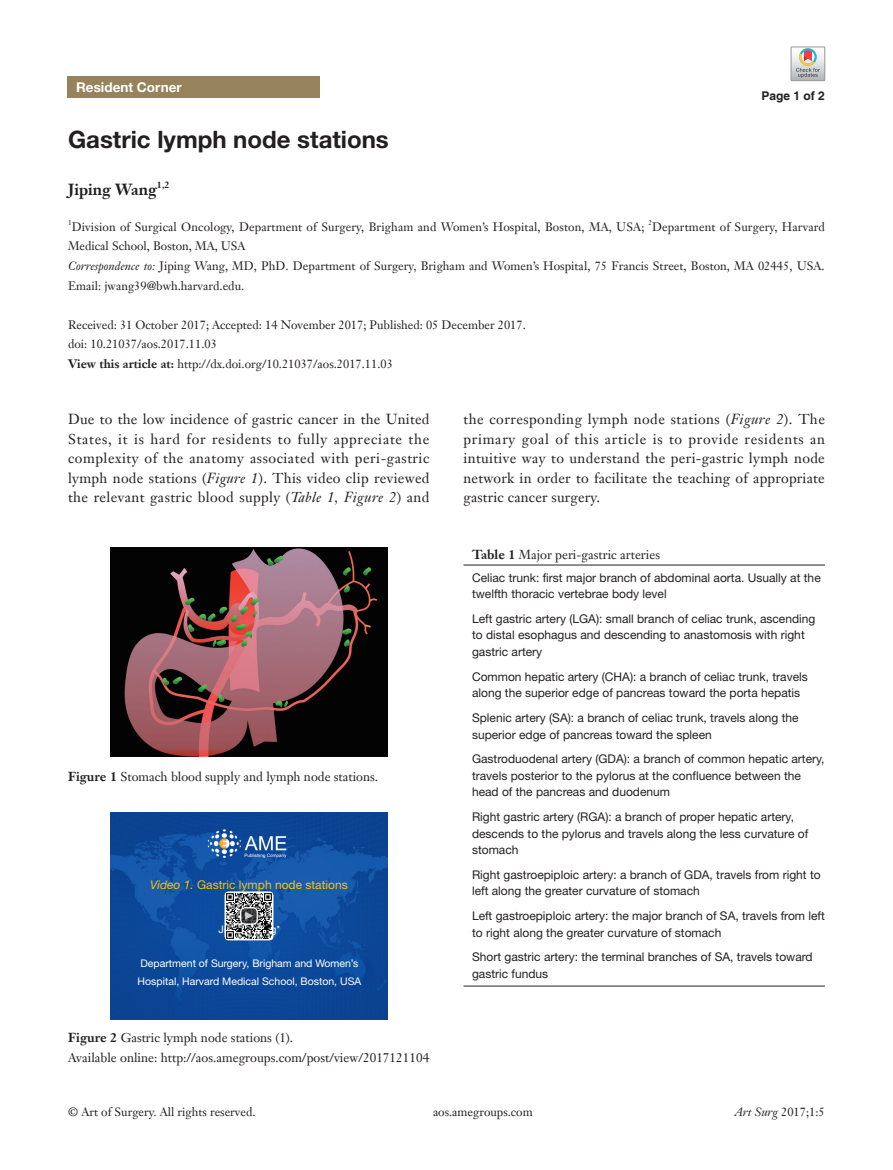
<style>
.page{position:relative;width:893px;height:1170px;background:#fff}
.page>*{position:absolute;margin:0;border:0;box-sizing:border-box;transform-origin:0 0}
.文题{font:700 24px "Helvetica Neue LT Pro";color:#231f20}
.作者{font:700 15.75px "Janson Text LT";color:#231f20}
.t1{font:14.25px/19.5px "Janson Text LT";letter-spacing:.015em;color:#231f20;text-align:justify}
.t2{font:700 13.5px "Helvetica Neue LT Pro";color:#fff}
.t3{font:12.75px "Janson Text LT";color:#231f20}
.t4{font:12px/16.5px "Helvetica Neue LT Pro";color:#231f20}
.通讯作者{font:12px/19.5px "Janson Text LT";color:#231f20}
.单位{font:12px "Janson Text LT";letter-spacing:.01em;color:#231f20}
.t5{font:12px "Helvetica Neue LT Pro";color:#ffc000}
.t6{font:700 12px "Helvetica";color:#231f20}
.t7{font:11.55px "Times New Roman";color:#fff}
.t8{font:10.5px/17.4px "Helvetica Neue LT Pro";color:#fff}
.作者-2{font:700 9.15px "Janson Text LT";color:#231f20}
.单位-2{font:7.05px "Janson Text LT";color:#231f20}
.s1{font-style:italic}
.s2{font-weight:700}
</style>
<div class="page">
<div style="left:68px;top:77px;width:252px;height:21px;background:#96835c"></div>
<img style="left:111px;top:547px;width:276px;height:209px">
<hr style="left:463px;top:564px;width:362px;height:1px;background:#231f20">
<hr style="left:463px;top:985px;width:362px;height:1px;background:#231f20">
<img style="left:111px;top:812px;width:276px;height:207px">
<svg style="left:225px;top:891px;width:48px;height:49px"></svg>
<img style="left:226px;top:892px;width:46px;height:47px">
<svg style="left:241px;top:907px;width:16px;height:17px"></svg>
<div style="left:240px;top:907px;width:17px;height:17px;border:1px solid #fff;border-radius:4px"></div>
<svg style="left:791px;top:47px;width:34px;height:34px"></svg>
<p class="t2" style="left:76px;top:79px;width:107px">Resident Corner</p>
<p class="文题" style="left:68px;top:124px;width:322px">Gastric lymph node stations</p>
<p class="作者" style="left:68px;top:179px;width:90px">Jiping Wang</p>
<p class="作者-2" style="left:157px;top:178px;width:14px">1,2</p>
<p class="单位-2" style="left:68px;top:218px;width:5px">1</p>
<p class="单位" style="left:72px;top:219px;width:574px">Division of Surgical Oncology, Department of Surgery, Brigham and Women’s Hospital, Boston, MA, USA;</p>
<p class="单位-2" style="left:648px;top:218px;width:5px">2</p>
<p class="单位" style="left:652px;top:219px;width:174px">Department of Surgery, Harvard</p>
<p class="单位" style="left:68px;top:239px;width:179px">Medical School, Boston, MA, USA</p>
<p class="通讯作者" style="left:68px;top:256px;width:758px"><span class="s1">Correspondence to:</span> Jiping Wang, MD, PhD. Department of Surgery, Brigham and Women’s Hospital, 75 Francis Street, Boston, MA 02445, USA.<br>Email: jwang39@bwh.harvard.edu.</p>
<p class="通讯作者" style="left:68px;top:314px;width:459px">Received: 31 October 2017; Accepted: 14 November 2017; Published: 05 December 2017.</p>
<p class="通讯作者" style="left:68px;top:334px;width:150px">doi: 10.21037/aos.2017.11.03</p>
<p class="通讯作者" style="left:68px;top:353px;width:326px"><span class="s2">View this article at:</span> http://dx.doi.org/10.21037/aos.2017.11.03</p>
<p class="t6" style="left:762px;top:88px;width:65px">Page 1 of 2</p>
<p class="t1" style="left:68px;top:409px;width:363px">Due to the low incidence of gastric cancer in the United States, it is hard for residents to fully appreciate the complexity of the anatomy associated with peri-gastric lymph node stations (<span class="s1">Figure 1</span>). This video clip reviewed the relevant gastric blood supply (<span class="s1">Table 1, Figure 2</span>) and</p>
<p class="t1" style="left:463px;top:409px;width:363px">the corresponding lymph node stations (<span class="s1">Figure 2</span>). The primary goal of this article is to provide residents an intuitive way to understand the peri-gastric lymph node network in order to facilitate the teaching of appropriate gastric cancer surgery.</p>
<p class="t3" style="left:68px;top:768px;width:312px"><span class="s2">Figure 1</span> Stomach blood supply and lymph node stations.</p>
<p class="t5" style="left:150px;top:877px;width:199px"><span class="s1">Video 1.</span> Gastric lymph node stations</p>
<p class="t7" style="left:257px;top:910px;width:13px;rotate:90deg">▲</p>
<p class="t8" style="left:138px;top:954px;width:225px">Department of Surgery, Brigham and Women’s<br>Hospital, Harvard Medical School, Boston, USA</p>
<p class="t3" style="left:68px;top:1029px;width:226px"><span class="s2">Figure 2</span> Gastric lymph node stations (1).</p>
<p class="t3" style="left:68px;top:1049px;width:362px">Available online: http://aos.amegroups.com/post/view/2017121104</p>
<p class="t3" style="left:472px;top:546px;width:190px"><span class="s2">Table 1</span> Major peri-gastric arteries</p>
<p class="t4" style="left:472px;top:569px;width:350px">Celiac trunk: first major branch of abdominal aorta. Usually at the twelfth thoracic vertebrae body level</p>
<p class="t4" style="left:472px;top:610px;width:345px">Left gastric artery (LGA): small branch of celiac trunk, ascending to distal esophagus and descending to anastomosis with right gastric artery</p>
<p class="t4" style="left:472px;top:668px;width:337px">Common hepatic artery (CHA): a branch of celiac trunk, travels along the superior edge of pancreas toward the porta hepatis</p>
<p class="t4" style="left:472px;top:709px;width:328px">Splenic artery (SA): a branch of celiac trunk, travels along the superior edge of pancreas toward the spleen</p>
<p class="t4" style="left:472px;top:750px;width:354px">Gastroduodenal artery (GDA): a branch of common hepatic artery, travels posterior to the pylorus at the confluence between the head of the pancreas and duodenum</p>
<p class="t4" style="left:472px;top:808px;width:338px">Right gastric artery (RGA): a branch of proper hepatic artery, descends to the pylorus and travels along the less curvature of stomach</p>
<p class="t4" style="left:472px;top:866px;width:350px">Right gastroepiploic artery: a branch of GDA, travels from right to left along the greater curvature of stomach</p>
<p class="t4" style="left:472px;top:907px;width:354px">Left gastroepiploic artery: the major branch of SA, travels from left to right along the greater curvature of stomach</p>
<p class="t4" style="left:472px;top:948px;width:342px">Short gastric artery: the terminal branches of SA, travels toward gastric fundus</p>
<p class="通讯作者" style="left:68px;top:1102px;width:189px">© Art of Surgery. All rights reserved.</p>
<p class="通讯作者" style="left:433px;top:1102px;width:101px">aos.amegroups.com</p>
<p class="通讯作者" style="left:735px;top:1102px;width:92px"><span class="s1">Art Surg</span> 2017;1:5</p>
</div>
